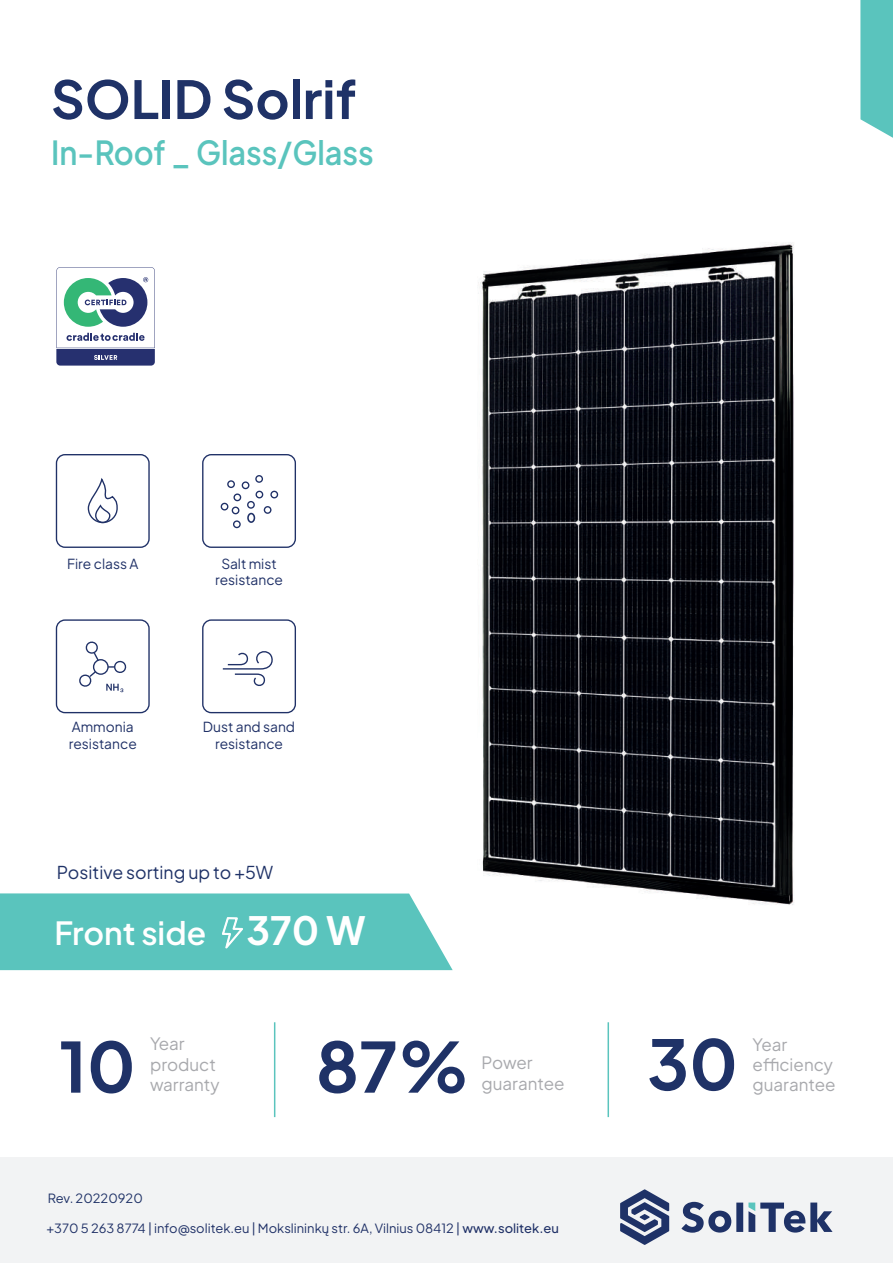
<style>
.page{position:relative;width:893px;height:1263px;background:#fff}
.page>*{position:absolute;margin:0;border:0;box-sizing:border-box;transform-origin:0 0}
.t1{font:700 68.85px "Plus Jakarta Sans";color:#1f3267}
.t2{font:700 52.2px "Plus Jakarta Sans";color:#1f3267}
.t3{font:700 38.85px "Plus Jakarta Sans";color:#fff}
.t4{font:600 33px "Plus Jakarta Sans";color:#5ac4bd;scale:.93 1}
.t5{font:600 31.8px "Plus Jakarta Sans";color:#fff}
.t6{font:17.7px "Plus Jakarta Sans";color:#1f3267}
.t7{font:16.95px/20.4px "Plus Jakarta Sans";color:#a8a9ad}
.t8{font:13.8px/16.5px "Plus Jakarta Sans";color:#203167;text-align:center}
.t9{font:12.6px "Plus Jakarta Sans";color:#203167}
.t10{font:12.6px "Plus Jakarta Sans";color:#1f3267}
.s1{font-weight:500}
</style>
<div class="page">
<img style="left:478px;top:242px;width:316px;height:663px">
<div style="left:202px;top:454px;width:94px;height:94px;border:1px solid #203167;border-radius:8px"></div>
<div style="left:227px;top:480px;width:8px;height:8px;border:1px solid #203167;border-radius:50%"></div>
<div style="left:242px;top:481px;width:7px;height:8px;border:1px solid #203167;border-radius:50%"></div>
<div style="left:255px;top:475px;width:8px;height:8px;border:1px solid #203167;border-radius:50%"></div>
<div style="left:256px;top:491px;width:7px;height:7px;border:1px solid #203167;border-radius:50%"></div>
<div style="left:270px;top:491px;width:8px;height:7px;border:1px solid #203167;border-radius:50%"></div>
<div style="left:264px;top:506px;width:7px;height:8px;border:1px solid #203167;border-radius:50%"></div>
<div style="left:247px;top:513px;width:8px;height:10px;border:2px solid #203167;border-radius:50%"></div>
<div style="left:247px;top:501px;width:8px;height:8px;border:1px solid #203167;border-radius:50%"></div>
<div style="left:233px;top:493px;width:8px;height:8px;border:1px solid #203167;border-radius:50%"></div>
<div style="left:232px;top:507px;width:7px;height:7px;border:1px solid #203167;border-radius:50%"></div>
<div style="left:233px;top:520px;width:8px;height:8px;border:1px solid #203167;border-radius:50%"></div>
<div style="left:221px;top:503px;width:7px;height:7px;border:1px solid #203167;border-radius:50%"></div>
<div style="left:56px;top:454px;width:94px;height:94px;border:1px solid #203167;border-radius:8px"></div>
<svg style="left:87px;top:479px;width:31px;height:45px"></svg>
<div style="left:202px;top:619px;width:94px;height:94px;border:1px solid #203167;border-radius:8px"></div>
<svg style="left:222px;top:651px;width:51px;height:35px"></svg>
<div style="left:56px;top:619px;width:94px;height:94px;border:1px solid #203167;border-radius:8px"></div>
<svg style="left:106px;top:684px;width:17px;height:8px"></svg>
<div style="left:93px;top:659px;width:16px;height:16px;border:1px solid #203167;border-radius:50%"></div>
<svg style="left:85px;top:641px;width:15px;height:21px"></svg>
<svg style="left:79px;top:670px;width:18px;height:17px"></svg>
<svg style="left:108px;top:660px;width:18px;height:13px"></svg>
<svg style="left:860px;top:0;width:33px;height:138px;background:#67c8c2"></svg>
<svg style="left:56px;top:267px;width:99px;height:99px"></svg>
<div style="left:0;top:1156px;width:893px;height:107px;background:#f2f3f4"></div>
<svg style="left:620px;top:1189px;width:49px;height:56px"></svg>
<svg style="left:681px;top:1202px;width:151px;height:31px"></svg>
<div style="left:0;top:893px;width:453px;height:77px;background:#5ac4bd"></div>
<hr style="left:607px;top:1022px;width:2px;height:95px;background:#5ac4bd">
<hr style="left:274px;top:1022px;width:1px;height:95px;background:#5ac4bd">
<h2 class="t2" style="left:51px;top:57px;width:307px">SOLID Solrif</h2>
<h3 class="t4" style="left:51px;top:125px;width:349px">In-Roof _ Glass/Glass</h3>
<p class="t8" style="left:67px;top:554px;width:73px">Fire class A</p>
<p class="t8" style="left:215px;top:554px;width:70px">Salt mist resistance</p>
<p class="t8" style="left:69px;top:717px;width:70px;text-align:left">Ammonia resistance</p>
<p class="t8" style="left:203px;top:717px;width:94px">Dust and sand resistance</p>
<h3 class="t6" style="left:57px;top:858px;width:218px">Positive sorting up to +5W</h3>
<h3 class="t5" style="left:54px;top:907px;width:153px">Front side</h3>
<h3 class="t3" style="left:246px;top:899px;width:121px">370 W</h3>
<h3 class="t7" style="left:150px;top:1032px;width:71px">Year product warranty</h3>
<h1 class="t1" style="left:59px;top:1011px;width:78px">10</h1>
<h1 class="t1" style="left:316px;top:1011px;width:155px">87%</h1>
<h1 class="t1" style="left:647px;top:1008px;width:92px">30</h1>
<h3 class="t7" style="left:482px;top:1051px;width:85px">Power guarantee</h3>
<h3 class="t7" style="left:753px;top:1032px;width:85px">Year efficiency guarantee</h3>
<p class="t10" style="left:48px;top:1187px;width:97px">Rev. 20220920</p>
<p class="t9" style="left:46px;top:1217px;width:514px">+370 5 263 8774 | info@solitek.eu | Mokslininkų str. 6A, Vilnius 08412 | <span class="s1">www.solitek.eu</span></p>
</div>
